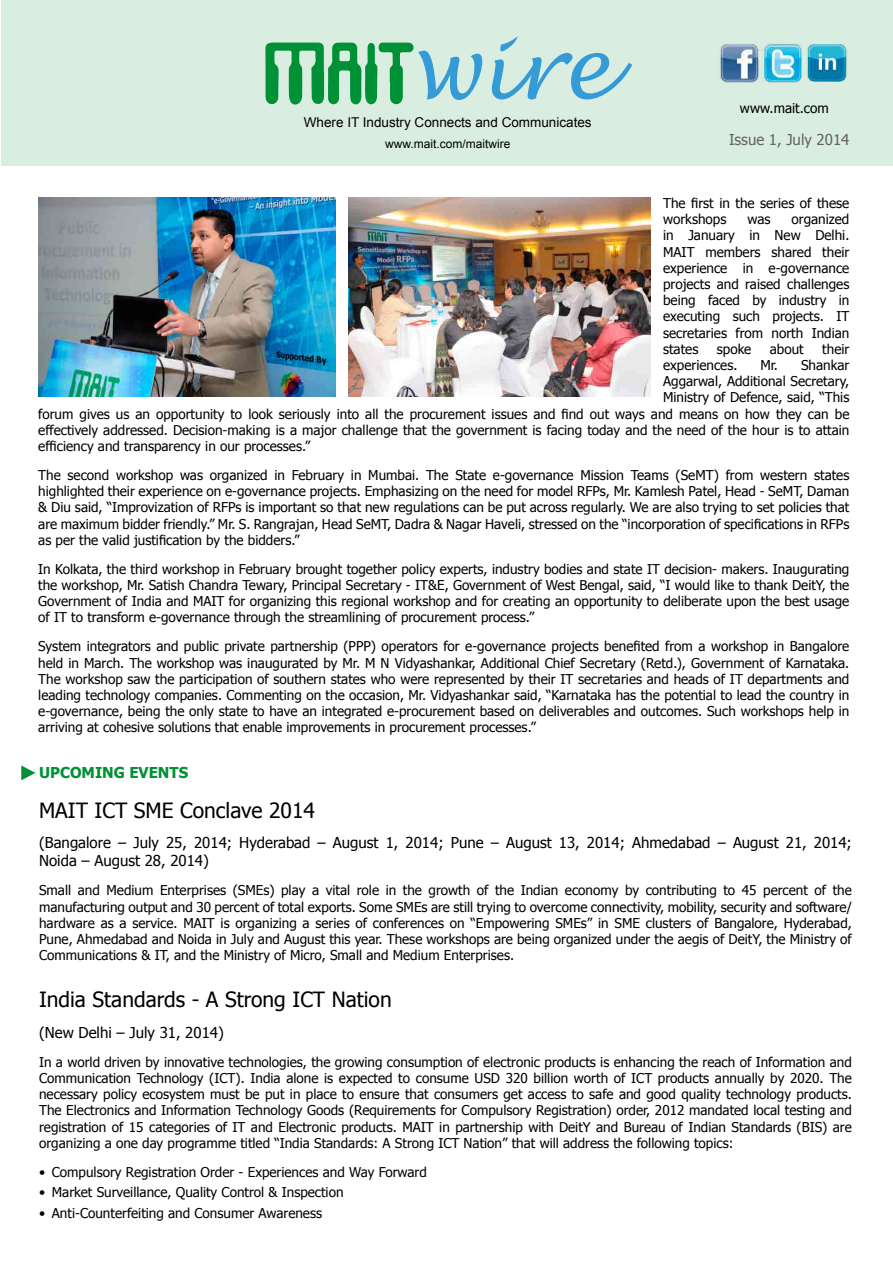
<style>
.page{position:relative;width:893px;height:1263px;background:#fff}
.page>*{position:absolute;margin:0;border:0;box-sizing:border-box;transform-origin:0 0}
.t1{font:italic 84px "Lucida Handwriting";color:#349bd7}
.t2{font:21px "Tahoma";color:#000}
.t3{font:15px/18px "Tahoma";color:#000}
.t4{font:15px "Tahoma";color:#636363}
.t5{font:700 15px "Tahoma";color:#009136}
.t6{font:13.5px/16.2px "Tahoma";color:#000;text-align:justify}
.t7{font:13.5px "Arial";color:#000}
.t8{font:12px "Arial";color:#000}
</style>
<div class="page">
<div style="left:1px;top:0;width:892px;height:166px;background:#d9eee1"></div>
<svg style="left:265px;top:42px;width:149px;height:63px"></svg>
<img style="left:719px;top:43px;width:40px;height:40px">
<img style="left:762px;top:44px;width:40px;height:39px">
<img style="left:807px;top:43px;width:40px;height:39px">
<svg style="left:21px;top:765px;width:14px;height:15px"></svg>
<img style="left:349px;top:198px;width:301px;height:198px">
<img style="left:38px;top:198px;width:298px;height:198px">
<h1 class="t1" style="left:408px;top:18px;width:204px">wire</h1>
<p class="t7" style="left:304px;top:113px;width:289px">Where IT Industry Connects and Communicates</p>
<p class="t8" style="left:385px;top:136px;width:127px">www.mait.com/maitwire</p>
<p class="t6" style="left:740px;top:99px;width:90px">www.mait.com</p>
<p class="t4" style="left:729px;top:130px;width:122px">Issue 1, July 2014</p>
<p class="t6" style="left:663px;top:194px;width:188px">The first in the series of these workshops</p>
<p class="t6" style="left:663px;top:211px;width:188px;text-indent:128px">organized in January in New Delhi.<br>MAIT members shared their experience in e-governance projects and raised challenges being faced by industry in executing such projects. IT secretaries from north Indian states</p>
<p class="t6" style="left:747px;top:211px;width:25px">was</p>
<p class="t6" style="left:717px;top:340px;width:36px">spoke</p>
<p class="t6" style="left:770px;top:340px;width:35px">about</p>
<p class="t6" style="left:822px;top:340px;width:29px">their</p>
<p class="t6" style="left:663px;top:356px;width:76px">experiences.</p>
<p class="t6" style="left:760px;top:356px;width:90px">Mr. Shankar</p>
<p class="t6" style="left:663px;top:373px;width:188px">Aggarwal, Additional Secretary,</p>
<p class="t6" style="left:663px;top:389px;width:188px">Ministry of Defence, said, “This</p>
<p class="t6" style="left:38px;top:405px;width:813px">forum gives us an opportunity to look seriously into all the procurement issues and find out ways and means on how they can be</p>
<p class="t6" style="left:38px;top:421px;width:813px">effectively addressed. Decision-making is a major challenge that the government is facing today and the need of the hour is to attain</p>
<p class="t6" style="left:38px;top:437px;width:274px">efficiency and transparency in our processes.”</p>
<p class="t6" style="left:38px;top:466px;width:813px">The second workshop was organized in February in Mumbai. The State e-governance Mission Teams (SeMT) from western states highlighted their experience on e-governance projects. Emphasizing on the need for model RFPs, Mr. Kamlesh Patel, Head - SeMT, Daman &amp; Diu said, “Improvization of RFPs is important so that new regulations can be put across regularly. We are also trying to set policies that are maximum bidder friendly.” Mr. S. Rangrajan, Head SeMT, Dadra &amp; Nagar Haveli, stressed on the “incorporation of specifications in RFPs as per the valid justification by the bidders.”</p>
<p class="t6" style="left:38px;top:560px;width:813px">In Kolkata, the third workshop in February brought together policy experts, industry bodies and state IT decision- makers. Inaugurating the workshop, Mr. Satish Chandra Tewary, Principal Secretary - IT&amp;E, Government of West Bengal, said, “I would like to thank DeitY, the Government of India and MAIT for organizing this regional workshop and for creating an opportunity to deliberate upon the best usage of IT to transform e-governance through the streamlining of procurement process.”</p>
<p class="t6" style="left:38px;top:638px;width:813px">System integrators and public private partnership (PPP) operators for e-governance projects benefited from a workshop in Bangalore held in March. The workshop was inaugurated by Mr. M N Vidyashankar, Additional Chief Secretary (Retd.), Government of Karnataka.<br>The workshop saw the participation of southern states who were represented by their IT secretaries and heads of IT departments and leading technology companies. Commenting on the occasion, Mr. Vidyashankar said, “Karnataka has the potential to lead the country in e-governance, being the only state to have an integrated e-procurement based on deliverables and outcomes. Such workshops help in arriving at cohesive solutions that enable improvements in procurement processes.”</p>
<p class="t5" style="left:39px;top:762px;width:151px">UPCOMING EVENTS</p>
<p class="t2" style="left:39px;top:796px;width:277px">MAIT ICT SME Conclave 2014</p>
<p class="t3" style="left:39px;top:833px;width:814px">(Bangalore – July 25, 2014; Hyderabad – August 1, 2014; Pune – August 13, 2014; Ahmedabad – August 21, 2014;<br>Noida – August 28, 2014)</p>
<p class="t6" style="left:39px;top:882px;width:814px">Small and Medium Enterprises (SMEs) play a vital role in the growth of the Indian economy by contributing to 45 percent of the manufacturing output and 30 percent of total exports. Some SMEs are still trying to overcome connectivity, mobility, security and software/ hardware as a service. MAIT is organizing a series of conferences on “Empowering SMEs” in SME clusters of Bangalore, Hyderabad, Pune, Ahmedabad and Noida in July and August this year. These workshops are being organized under the aegis of DeitY, the Ministry of Communications &amp; IT, and the Ministry of Micro, Small and Medium Enterprises.</p>
<p class="t2" style="left:39px;top:985px;width:354px">India Standards - A Strong ICT Nation</p>
<p class="t3" style="left:39px;top:1023px;width:186px">(New Delhi – July 31, 2014)</p>
<p class="t6" style="left:39px;top:1053px;width:814px">In a world driven by innovative technologies, the growing consumption of electronic products is enhancing the reach of Information and Communication Technology (ICT). India alone is expected to consume USD 320 billion worth of ICT products annually by 2020. The necessary policy ecosystem must be put in place to ensure that consumers get access to safe and good quality technology products.<br>The Electronics and Information Technology Goods (Requirements for Compulsory Registration) order, 2012 mandated local testing and registration of 15 categories of IT and Electronic products. MAIT in partnership with DeitY and Bureau of Indian Standards (BIS) are organizing a one day programme titled “India Standards: A Strong ICT Nation” that will address the following topics:</p>
<p class="t6" style="left:39px;top:1163px;width:389px">• Compulsory Registration Order - Experiences and Way Forward</p>
<p class="t6" style="left:39px;top:1183px;width:306px">• Market Surveillance, Quality Control &amp; Inspection</p>
<p class="t6" style="left:39px;top:1204px;width:284px">• Anti-Counterfeiting and Consumer Awareness</p>
</div>
